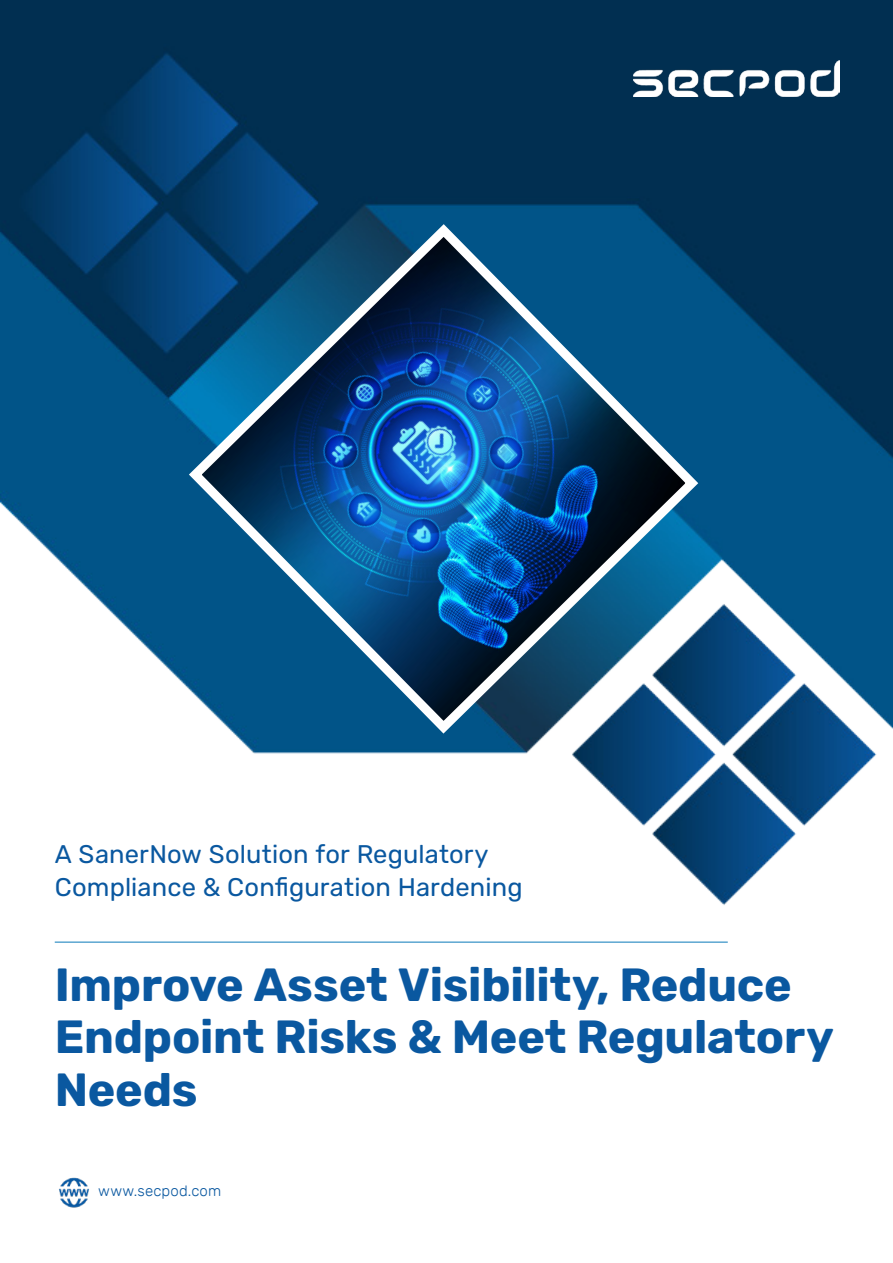
<style>
.page{position:relative;width:893px;height:1263px;background:#fff}
.page>*{position:absolute;margin:0;border:0;box-sizing:border-box;transform-origin:0 0}
.t1{font:700 46.5px/52.5px "Rubik";letter-spacing:-.005em;color:#0a58a0}
.t2{font:25.5px "Rubik";letter-spacing:.005em;color:#0a58a0}
.t3{font:300 15px "Rubik";letter-spacing:.01em;color:#0a58a0}
</style>
<div class="page">
<img style="left:0;top:0;width:893px;height:943px">
<img style="left:183px;top:218px;width:522px;height:522px">
<img style="left:633px;top:61px;width:207px;height:36px">
<img style="left:59px;top:1177px;width:30px;height:31px">
<hr style="left:55px;top:942px;width:673px;height:1px;background:#0a79ba">
<p class="t2" style="left:55px;top:840px;width:435px">A SanerNow Solution for Regulatory</p>
<p class="t2" style="left:55px;top:873px;width:469px">Compliance &amp; Configuration Hardening</p>
<p class="t1" style="left:55px;top:959px;width:780px">Improve Asset Visibility, Reduce<br>Endpoint Risks &amp; Meet Regulatory<br>Needs</p>
<p class="t3" style="left:98px;top:1183px;width:124px">www.secpod.com</p>
</div>
